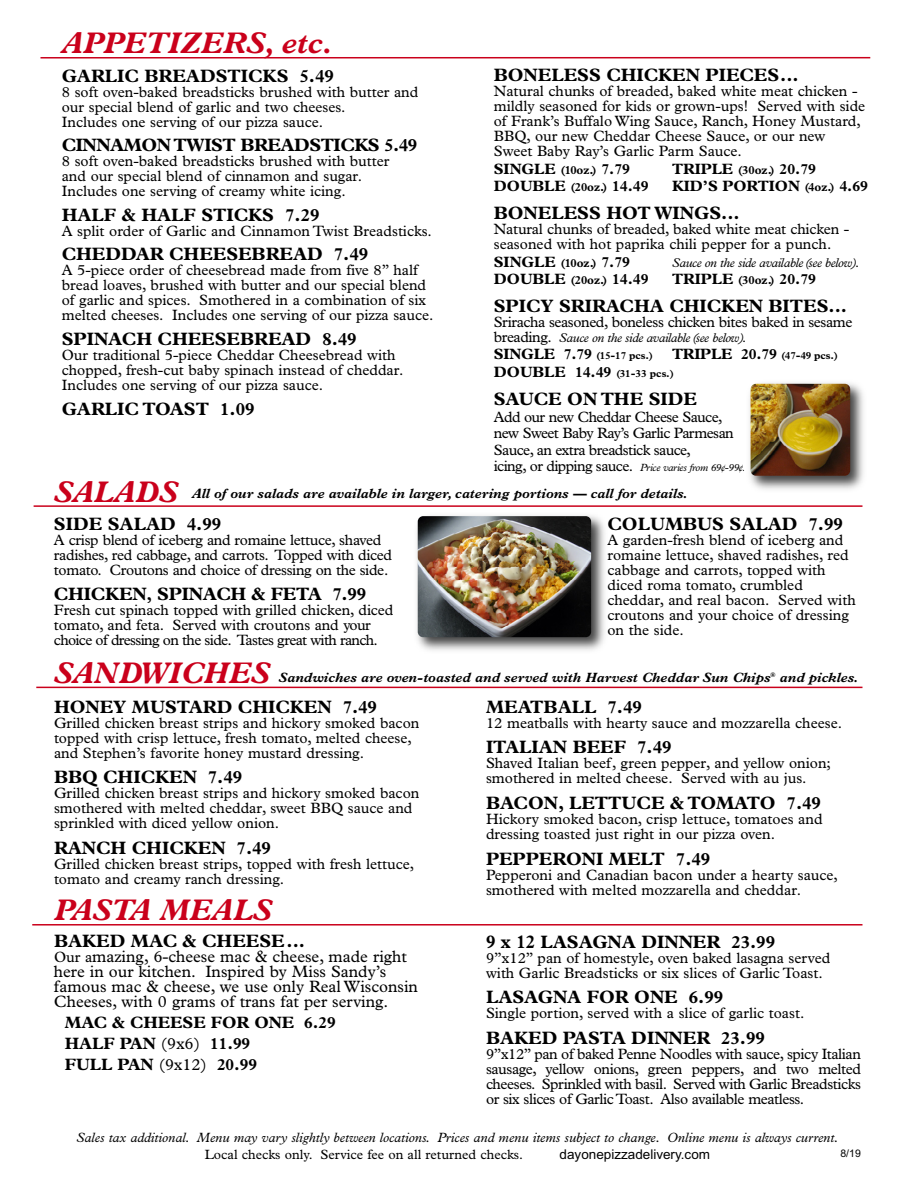
<style>
.page{position:relative;width:918px;height:1188px;background:#fff}
.page>*{position:absolute;margin:0;border:0;box-sizing:border-box;transform-origin:0 0}
.t1{font:italic 700 30px "Plantin";color:#ca001b}
.t2{font:700 18px "Plantin";color:#000}
.t3{font:700 18px "Plantin";letter-spacing:-.025em;color:#000}
.t4{font:16.5px/15px "Plantin";color:#000}
.t5{font:700 16.5px/21px "Plantin";color:#000}
.t6{font:15px/15px "Plantin";color:#000}
.t7{font:700 15px/17.2px "Plantin";color:#000}
.t8{font:15px/15px "Plantin";letter-spacing:-.02em;color:#000}
.t9{font:15px/16.5px "Plantin";letter-spacing:-.04em;color:#000}
.t10{font:15px "Plantin";letter-spacing:-.03em;color:#000}
.t11{font:italic 700 13.5px "Plantin";color:#000}
.t12{font:italic 13.5px "Plantin";color:#000}
.t13{font:13.5px "Plantin";color:#000}
.t14{font:13.5px "Arial";color:#000}
.t15{font:italic 12.75px "Plantin";letter-spacing:-.025em;color:#000}
.t16{font:italic 10.5px "Plantin";letter-spacing:-.025em;color:#000}
.t17{font:700 10.5px "Plantin";letter-spacing:-.01em;color:#000}
.t18{font:10.5px "Arial";color:#000}
.s1{font-size:12px}
.s2{font-style:normal;font-size:15px}
.s3{font-size:15px}
.s4{font-size:10.5px}
.s5{font-size:16.5px}
.s6{font-weight:400}
.s7{font-size:18.9px}
</style>
<div class="page">
<hr style="left:34px;top:505px;width:828px;height:2px;background:#ca001b">
<hr style="left:36px;top:687px;width:826px;height:1px;background:#ca001b">
<hr style="left:32px;top:924px;width:830px;height:2px;background:#ca001b">
<img style="left:417px;top:515px;width:188px;height:136px">
<img style="left:418px;top:516px;width:173px;height:121px;border-radius:5px">
<hr style="left:40px;top:57px;width:830px;height:2px;background:#ca001b">
<img style="left:749px;top:383px;width:115px;height:107px">
<img style="left:751px;top:384px;width:99px;height:92px;border-radius:5px">
<h1 class="t1" style="left:62px;top:32px;width:272px">APPETIZERS, etc.</h1>
<p class="t2" style="left:62px;top:69px;width:274px">GARLIC BREADSTICKS 5.49</p>
<p class="t6" style="left:62px;top:85px;width:358px">8 soft oven-baked breadsticks brushed with butter and our special blend of garlic and two cheeses.<br>Includes one serving of our pizza sauce.</p>
<p class="t3" style="left:62px;top:139px;width:357px">CINNAMON TWIST BREADSTICKS 5.49</p>
<p class="t6" style="left:62px;top:155px;width:329px">8 soft oven-baked breadsticks brushed with butter and our special blend of cinnamon and sugar.<br>Includes one serving of creamy white icing.</p>
<p class="t2" style="left:62px;top:208px;width:259px">HALF &amp; HALF STICKS 7.29</p>
<p class="t6" style="left:62px;top:225px;width:371px">A split order of Garlic and Cinnamon Twist Breadsticks.</p>
<p class="t2" style="left:62px;top:248px;width:308px">CHEDDAR CHEESEBREAD 7.49</p>
<p class="t6" style="left:62px;top:264px;width:373px">A 5-piece order of cheesebread made from five 8” half bread loaves, brushed with butter and our special blend of garlic and spices. Smothered in a combination of six melted cheeses. Includes one serving of our pizza sauce.</p>
<p class="t2" style="left:62px;top:332px;width:296px">SPINACH CHEESEBREAD 8.49</p>
<p class="t6" style="left:62px;top:349px;width:343px">Our traditional 5-piece Cheddar Cheesebread with chopped, fresh-cut baby spinach instead of cheddar.<br>Includes one serving of our pizza sauce.</p>
<p class="t2" style="left:62px;top:402px;width:194px">GARLIC TOAST 1.09</p>
<p class="t2" style="left:494px;top:69px;width:306px">BONELESS CHICKEN PIECES...</p>
<p class="t6" style="left:494px;top:85px;width:373px">Natural chunks of breaded, baked white meat chicken - mildly seasoned for kids or grown-ups! Served with side of Frank’s Buffalo Wing Sauce, Ranch, Honey Mustard, BBQ, our new Cheddar Cheese Sauce, or our new Sweet Baby Ray’s Garlic Parm Sauce.</p>
<p class="t7" style="left:494px;top:161px;width:138px">SINGLE <span class="s1">(10oz.)</span> 7.79</p>
<p class="t7" style="left:672px;top:161px;width:145px">TRIPLE <span class="s1">(30oz.)</span> 20.79</p>
<p class="t7" style="left:494px;top:178px;width:156px">DOUBLE <span class="s1">(20oz.)</span> 14.49</p>
<p class="t7" style="left:672px;top:178px;width:197px">KID’S PORTION <span class="s1">(4oz.)</span> 4.69</p>
<p class="t2" style="left:494px;top:207px;width:247px">BONELESS HOT WINGS...</p>
<p class="t6" style="left:494px;top:223px;width:357px">Natural chunks of breaded, baked white meat chicken - seasoned with hot paprika chili pepper for a punch.</p>
<p class="t7" style="left:494px;top:254px;width:138px">SINGLE <span class="s1">(10oz.)</span> 7.79</p>
<p class="t15" style="left:672px;top:258px;width:189px">Sauce on the side available (see below).</p>
<p class="t7" style="left:494px;top:271px;width:156px">DOUBLE <span class="s1">(20oz.)</span> 14.49</p>
<p class="t7" style="left:672px;top:271px;width:145px">TRIPLE <span class="s1">(30oz.)</span> 20.79</p>
<p class="t2" style="left:494px;top:300px;width:355px">SPICY SRIRACHA CHICKEN BITES...</p>
<p class="t10" style="left:494px;top:317px;width:360px">Sriracha seasoned, boneless chicken bites baked in sesame</p>
<p class="t15" style="left:494px;top:333px;width:255px"><span class="s2">breading.</span> Sauce on the side available (see below).</p>
<p class="t17" style="left:494px;top:352px;width:161px"><span class="s3">SINGLE 7.79</span> (15-17 pcs.)</p>
<p class="t7" style="left:494px;top:347px;width:346px;text-indent:178px">TRIPLE 20.79 <span class="s4">(47-49 pcs.)<br></span>DOUBLE 14.49 <span class="s4">(31-33 pcs.)</span></p>
<p class="t2" style="left:494px;top:393px;width:205px">SAUCE ON THE SIDE</p>
<p class="t9" style="left:494px;top:410px;width:242px">Add our new Cheddar Cheese Sauce, new Sweet Baby Ray’s Garlic Parmesan<br>Sauce, an extra breadstick sauce,</p>
<p class="t16" style="left:494px;top:464px;width:254px"><span class="s2">icing, or dipping sauce.</span> Price varies from 69¢-99¢.</p>
<h1 class="t1" style="left:54px;top:481px;width:126px">SALADS</h1>
<p class="t11" style="left:192px;top:489px;width:497px">All of our salads are available in larger, catering portions — call for details.</p>
<p class="t2" style="left:54px;top:517px;width:169px">SIDE SALAD 4.99</p>
<p class="t8" style="left:54px;top:533px;width:340px">A crisp blend of iceberg and romaine lettuce, shaved radishes, red cabbage, and carrots. Topped with diced tomato. Croutons and choice of dressing on the side.</p>
<p class="t2" style="left:54px;top:588px;width:314px">CHICKEN<span class="s5">,</span> SPINACH &amp; FETA 7.99</p>
<p class="t6" style="left:54px;top:604px;width:341px">Fresh cut spinach topped with grilled chicken, diced tomato, and feta. Served with croutons and your choice of dressing on the side. Tastes great with ranch.</p>
<p class="t2" style="left:607px;top:517px;width:237px">COLUMBUS SALAD 7.99</p>
<p class="t6" style="left:607px;top:533px;width:250px">A garden-fresh blend of iceberg and romaine lettuce, shaved radishes, red cabbage and carrots, topped with diced roma tomato, crumbled cheddar, and real bacon. Served with croutons and your choice of dressing on the side.</p>
<h1 class="t1" style="left:54px;top:662px;width:217px">SANDWICHES</h1>
<p class="t11" style="left:279px;top:672px;width:581px">Sandwiches are oven-toasted and served with Harvest Cheddar Sun Chips<sup>®</sup> and pickles.</p>
<p class="t2" style="left:54px;top:700px;width:325px">HONEY MUSTARD CHICKEN 7.49</p>
<p class="t6" style="left:54px;top:716px;width:367px">Grilled chicken breast strips and hickory smoked bacon topped with crisp lettuce, fresh tomato, melted cheese, and Stephen’s favorite honey mustard dressing.</p>
<p class="t2" style="left:54px;top:771px;width:190px">BBQ CHICKEN 7.49</p>
<p class="t6" style="left:54px;top:787px;width:367px">Grilled chicken breast strips and hickory smoked bacon smothered with melted cheddar, sweet BBQ sauce and sprinkled with diced yellow onion.</p>
<p class="t2" style="left:54px;top:842px;width:218px">RANCH CHICKEN 7.49</p>
<p class="t6" style="left:54px;top:858px;width:362px">Grilled chicken breast strips, topped with fresh lettuce, tomato and creamy ranch dressing.</p>
<h1 class="t1" style="left:54px;top:900px;width:219px">PASTA MEALS</h1>
<p class="t2" style="left:54px;top:934px;width:253px">BAKED MAC &amp; CHEESE...</p>
<p class="t4" style="left:54px;top:950px;width:366px"><span class="s3">Our a</span>mazing, 6-cheese mac &amp; cheese, made right here in our kitchen. Inspired by Miss Sandy’s famous mac &amp; cheese, we use only Real Wisconsin Cheeses, with 0 grams of trans fat per serving.</p>
<p class="t5" style="left:65px;top:1013px;width:272px">MAC &amp; CHEESE FOR ONE 6.29<br>HALF PAN <span class="s6">(9x6)</span> 11.99<br>FULL PAN <span class="s6">(9x12)</span> 20.99</p>
<p class="t2" style="left:486px;top:700px;width:157px">MEATBALL 7.49</p>
<p class="t6" style="left:486px;top:716px;width:358px">12 meatballs with hearty sauce and mozzarella cheese.</p>
<p class="t2" style="left:486px;top:741px;width:187px">ITALIAN BEEF 7.49</p>
<p class="t6" style="left:486px;top:757px;width:347px">Shaved Italian beef, green pepper, and yellow onion; smothered in melted cheese. Served with au jus.</p>
<p class="t2" style="left:486px;top:797px;width:336px">BACON, LETTUCE &amp; TOMATO 7.49</p>
<p class="t6" style="left:486px;top:813px;width:338px">Hickory smoked bacon, crisp lettuce, tomatoes and dressing toasted just right in our pizza oven.</p>
<p class="t2" style="left:486px;top:853px;width:226px">PEPPERONI MELT 7.49</p>
<p class="t6" style="left:486px;top:869px;width:353px">Pepperoni and Canadian bacon under a hearty sauce, smothered with melted mozzarella and cheddar.</p>
<p class="t2" style="left:486px;top:935px;width:291px"><span class="s7">9 x 12</span> LASAGNA DINNER 23.99</p>
<p class="t6" style="left:486px;top:951px;width:346px">9”x12” pan of homestyle, oven baked lasagna served with Garlic Breadsticks or six slices of Garlic Toast.</p>
<p class="t2" style="left:486px;top:991px;width:239px">LASAGNA FOR ONE 6.99</p>
<p class="t6" style="left:486px;top:1007px;width:320px">Single portion, served with a slice of garlic toast.</p>
<p class="t2" style="left:486px;top:1032px;width:280px">BAKED PASTA DINNER 23.99</p>
<p class="t6" style="left:486px;top:1048px;width:377px;text-align:justify">9”x12” pan of baked Penne Noodles with sauce, spicy Italian sausage, yellow onions, green peppers, and two melted cheeses. Sprinkled with basil. Served with Garlic Breadsticks or six slices of Garlic Toast. Also available meatless.</p>
<p class="t12" style="left:76px;top:1133px;width:764px">Sales tax additional. Menu may vary slightly between locations. Prices and menu items subject to change. Online menu is always current.</p>
<p class="t13" style="left:205px;top:1149px;width:320px">Local checks only. Service fee on all returned checks.</p>
<p class="t14" style="left:560px;top:1146px;width:152px">dayonepizzadelivery.com</p>
<p class="t18" style="left:840px;top:1148px;width:22px">8/19</p>
</div>
